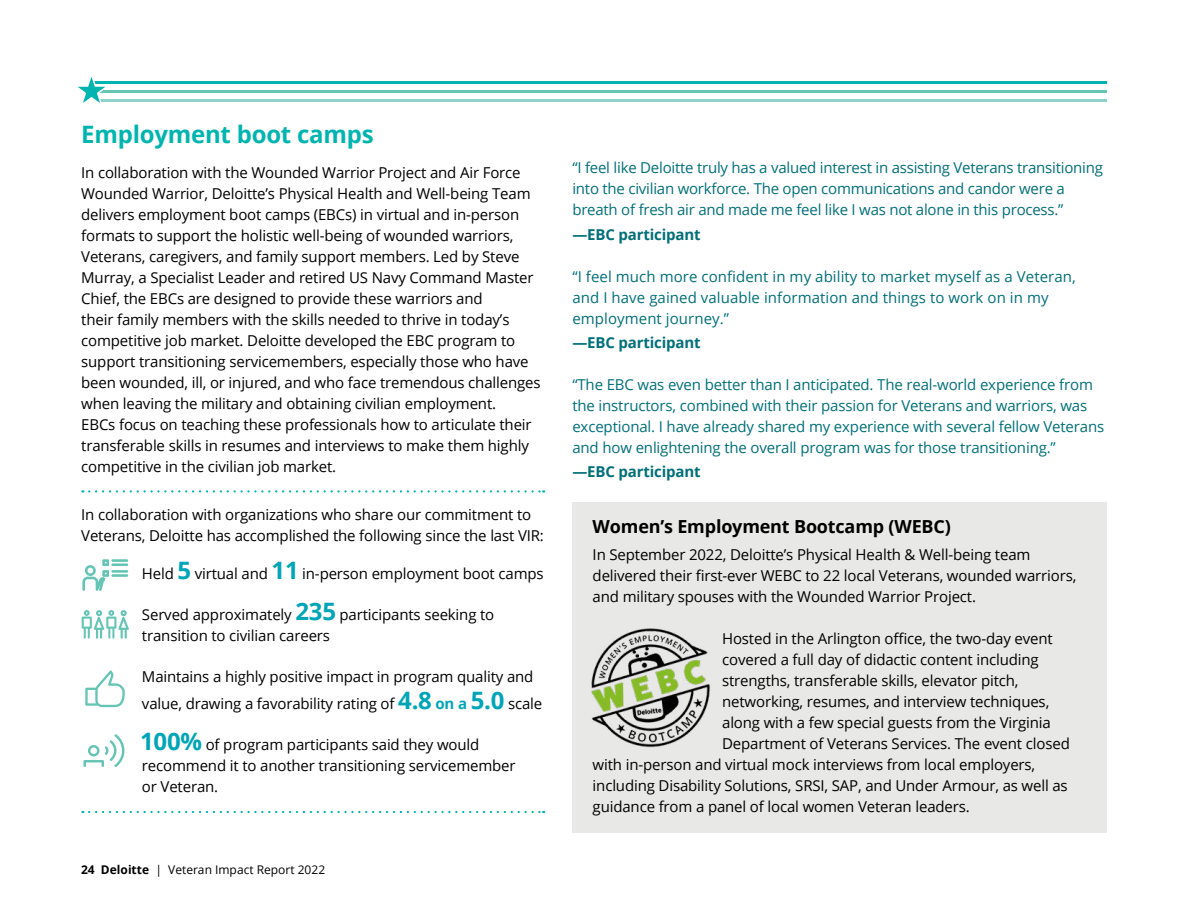
<style>
.page{position:relative;width:1188px;height:918px;background:#fff}
.page>*{position:absolute;margin:0;border:0;box-sizing:border-box;transform-origin:0 0}
.Subhead_-_infographi{font:700 24px "Open Sans";letter-spacing:-.01em;color:#00b5af}
.Body_copy{font:700 18px "Open Sans";letter-spacing:-.01em;color:#000}
.Body_copy-2{font:15px/21px "Open Sans";letter-spacing:-.01em;color:#000}
.Pull_quote_10_14{font:15px/21px "Open Sans";letter-spacing:-.01em;color:#006f79}
.Pull_quote_source{font:700 15px "Open Sans";letter-spacing:-.01em;color:#006f79}
.t1{font:12px "Open Sans";color:#000}
.s1{font-weight:700;font-size:24px;color:#00a5b8}
.s2{font-weight:700;color:#00a5b8}
.s3{font-weight:700}
</style>
<div class="page">
<svg style="left:89px;top:490px;width:455px;height:3px"></svg>
<svg style="left:89px;top:811px;width:455px;height:2px"></svg>
<hr style="left:111px;top:559px;width:17px;height:3px;background:#65c5b4">
<hr style="left:111px;top:563px;width:17px;height:3px;background:#65c5b4">
<hr style="left:111px;top:570px;width:17px;height:3px;background:#65c5b4">
<hr style="left:111px;top:574px;width:17px;height:3px;background:#65c5b4">
<svg style="left:82px;top:559px;width:27px;height:32px"></svg>
<svg style="left:82px;top:610px;width:47px;height:29px"></svg>
<svg style="left:85px;top:671px;width:40px;height:36px"></svg>
<svg style="left:83px;top:734px;width:41px;height:33px"></svg>
<hr style="left:96px;top:99px;width:1011px;height:3px;background:#8ed2cc">
<hr style="left:91px;top:90px;width:1016px;height:3px;background:#65c5b4">
<hr style="left:92px;top:81px;width:1015px;height:3px;background:#00b5af">
<svg style="left:78px;top:77px;width:27px;height:26px"></svg>
<div style="left:572px;top:503px;width:535px;height:330px;background:#e8e8e7"></div>
<img style="left:591px;top:628px;width:120px;height:120px">
<p class="Subhead_-_infographi" style="left:81px;top:117px;width:294px">Employment boot camps</p>
<p class="Body_copy-2" style="left:81px;top:161px;width:461px">In collaboration with the Wounded Warrior Project and Air Force Wounded Warrior, Deloitte’s Physical Health and Well-being Team delivers employment boot camps (EBCs) in virtual and in-person formats to support the holistic well-being of wounded warriors, Veterans, caregivers, and family support members. Led by Steve Murray, a Specialist Leader and retired US Navy Command Master Chief, the EBCs are designed to provide these warriors and<br>their family members with the skills needed to thrive in today’s competitive job market. Deloitte developed the EBC program to support transitioning servicemembers, especially those who have been wounded, ill, or injured, and who face tremendous challenges when leaving the military and obtaining civilian employment.<br>EBCs focus on teaching these professionals how to articulate their transferable skills in resumes and interviews to make them highly competitive in the civilian job market.</p>
<p class="Body_copy-2" style="left:81px;top:504px;width:464px">In collaboration with organizations who share our commitment to<br>Veterans, Deloitte has accomplished the following since the last VIR:</p>
<p class="Body_copy-2" style="left:142px;top:563px;width:403px">Held <span class="s1">5</span> virtual and <span class="s1">11</span> in-person employment boot camps</p>
<p class="Body_copy-2" style="left:142px;top:604px;width:354px">Served approximately <span class="s1">235</span> participants seeking to transition to civilian careers</p>
<p class="Body_copy-2" style="left:142px;top:663px;width:402px;line-height:27px">Maintains a highly positive impact in program quality and value, drawing a favorability rating of <span class="s1">4.8</span> <span class="s2">on a</span> <span class="s1">5.0</span> scale</p>
<p class="Body_copy-2" style="left:140px;top:734px;width:377px"><span class="s1">100%</span> of program participants said they would recommend it to another transitioning servicemember or Veteran.</p>
<p class="t1" style="left:81px;top:862px;width:246px"><span class="s3">24 Deloitte</span> | Veteran Impact Report 2022</p>
<p class="Pull_quote_10_14" style="left:572px;top:157px;width:532px">“I feel like Deloitte truly has a valued interest in assisting Veterans transitioning into the civilian workforce. The open communications and candor were a breath of fresh air and made me feel like I was not alone in this process.”</p>
<p class="Pull_quote_source" style="left:572px;top:224px;width:130px">—EBC participant</p>
<p class="Pull_quote_10_14" style="left:572px;top:265px;width:505px">“I feel much more confident in my ability to market myself as a Veteran, and I have gained valuable information and things to work on in my employment journey.”</p>
<p class="Pull_quote_source" style="left:572px;top:332px;width:130px">—EBC participant</p>
<p class="Pull_quote_10_14" style="left:572px;top:374px;width:533px">“The EBC was even better than I anticipated. The real-world experience from the instructors, combined with their passion for Veterans and warriors, was exceptional. I have already shared my experience with several fellow Veterans and how enlightening the overall program was for those transitioning.”</p>
<p class="Pull_quote_source" style="left:572px;top:461px;width:130px">—EBC participant</p>
<p class="Body_copy" style="left:593px;top:513px;width:360px">Women’s Employment Bootcamp (WEBC)</p>
<p class="Body_copy-2" style="left:593px;top:544px;width:485px">In September 2022, Deloitte’s Physical Health &amp; Well-being team delivered their first-ever WEBC to 22 local Veterans, wounded warriors, and military spouses with the Wounded Warrior Project.</p>
<p class="Body_copy-2" style="left:722px;top:628px;width:332px">Hosted in the Arlington office, the two-day event</p>
<p class="Body_copy-2" style="left:722px;top:649px;width:318px">covered a full day of didactic content including</p>
<p class="Body_copy-2" style="left:722px;top:670px;width:298px">strengths, transferable skills, elevator pitch,</p>
<p class="Body_copy-2" style="left:722px;top:691px;width:329px">networking, resumes, and interview techniques,</p>
<p class="Body_copy-2" style="left:722px;top:712px;width:330px">along with a few special guests from the Virginia</p>
<p class="Body_copy-2" style="left:722px;top:733px;width:349px">Department of Veterans Services. The event closed</p>
<p class="Body_copy-2" style="left:593px;top:754px;width:444px">with in-person and virtual mock interviews from local employers,</p>
<p class="Body_copy-2" style="left:593px;top:775px;width:477px">including Disability Solutions, SRSI, SAP, and Under Armour, as well as</p>
<p class="Body_copy-2" style="left:593px;top:796px;width:379px">guidance from a panel of local women Veteran leaders.</p>
</div>
